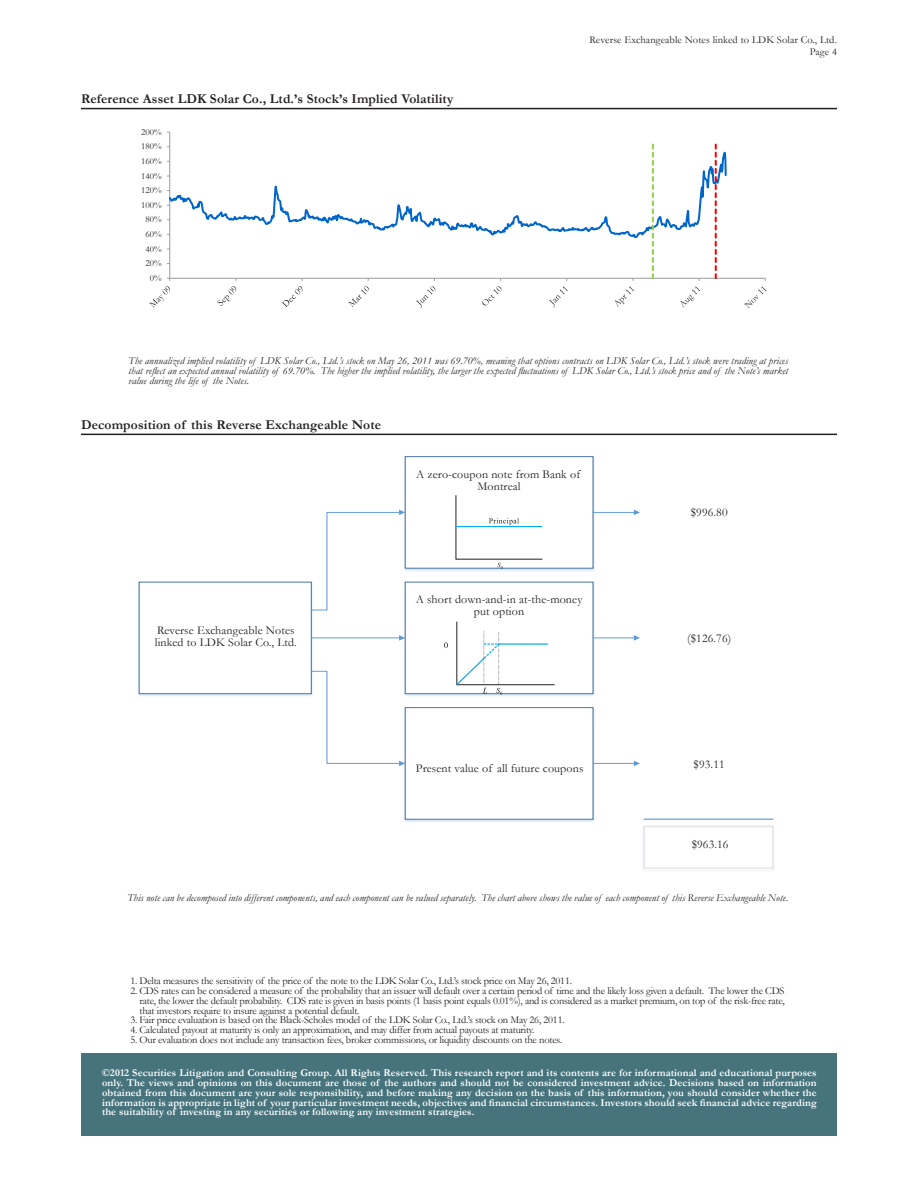
<style>
.page{position:relative;width:918px;height:1188px;background:#fff}
.page>*{position:absolute;margin:0;border:0;box-sizing:border-box;transform-origin:0 0}
.t1{font:700 13.5px "Garamond";letter-spacing:.01em;color:#231f20}
.t2{font:12px/12px "Garamond";letter-spacing:.01em;color:#231f20;text-align:center}
.t3{font:10.5px/9.8px "Garamond";letter-spacing:-.02em;color:#231f20;text-align:justify}
.t4{font:700 10.5px/9.8px "Garamond";letter-spacing:.01em;color:#fff;text-align:justify}
.t5{font:italic 10.5px/9.8px "Garamond";letter-spacing:.01em;color:#231f20;text-align:justify}
.t6{font:10.5px "Garamond";letter-spacing:.01em;color:#231f20}
.t7{font:9.3px "Garamond";color:#231f20}
</style>
<div class="page">
<hr style="left:81px;top:108px;width:756px;height:1px;background:#231f20">
<hr style="left:81px;top:434px;width:756px;height:1px;background:#231f20">
<hr style="left:169px;top:132px;width:1px;height:146px;background:#989a9d">
<hr style="left:170px;top:278px;width:595px;height:1px;background:#989a9d">
<svg style="left:170px;top:151px;width:557px;height:89px"></svg>
<svg style="left:652px;top:143px;width:2px;height:135px"></svg>
<svg style="left:715px;top:143px;width:2px;height:135px"></svg>
<svg style="left:149px;top:278px;width:21px;height:30px"></svg>
<svg style="left:218px;top:278px;width:19px;height:28px"></svg>
<svg style="left:282px;top:278px;width:21px;height:30px"></svg>
<svg style="left:348px;top:278px;width:21px;height:29px"></svg>
<svg style="left:416px;top:278px;width:19px;height:30px"></svg>
<svg style="left:482px;top:278px;width:20px;height:27px"></svg>
<svg style="left:549px;top:278px;width:19px;height:29px"></svg>
<svg style="left:615px;top:278px;width:19px;height:29px"></svg>
<svg style="left:681px;top:278px;width:19px;height:30px"></svg>
<svg style="left:744px;top:278px;width:23px;height:30px"></svg>
<div style="left:139px;top:582px;width:173px;height:112px;border:1px solid #41719c"></div>
<img style="left:404px;top:456px;width:194px;height:115px">
<div style="left:405px;top:457px;width:188px;height:111px;background:#fff"></div>
<div style="left:405px;top:456px;width:188px;height:112px;border:1px solid #41719c"></div>
<img style="left:404px;top:581px;width:194px;height:115px">
<div style="left:405px;top:582px;width:188px;height:112px;background:#fff"></div>
<div style="left:405px;top:582px;width:188px;height:112px;border:1px solid #41719c"></div>
<img style="left:404px;top:707px;width:192px;height:115px">
<div style="left:405px;top:708px;width:188px;height:111px;background:#fff"></div>
<div style="left:405px;top:707px;width:188px;height:113px;border:1px solid #41719c"></div>
<svg style="left:310px;top:510px;width:95px;height:101px"></svg>
<svg style="left:310px;top:671px;width:95px;height:95px"></svg>
<hr style="left:593px;top:763px;width:42px;height:1px;background:#5b9bd5">
<svg style="left:634px;top:761px;width:6px;height:5px"></svg>
<hr style="left:593px;top:638px;width:42px;height:1px;background:#5b9bd5">
<svg style="left:634px;top:635px;width:6px;height:6px"></svg>
<hr style="left:593px;top:512px;width:42px;height:1px;background:#5b9bd5">
<svg style="left:634px;top:510px;width:6px;height:5px"></svg>
<hr style="left:311px;top:638px;width:89px;height:1px;background:#5b9bd5">
<svg style="left:399px;top:635px;width:6px;height:6px"></svg>
<div style="left:644px;top:826px;width:129px;height:42px;border:1px solid #dbdcde"></div>
<hr style="left:644px;top:819px;width:129px;height:1px;background:#5b9bd5">
<div style="left:82px;top:1053px;width:755px;height:82px;background:#46737c"></div>
<svg style="left:455px;top:495px;width:88px;height:74px"></svg>
<svg style="left:444px;top:642px;width:4px;height:6px"></svg>
<svg style="left:455px;top:622px;width:100px;height:73px"></svg>
<p class="t6" style="left:590px;top:33px;width:249px">Reverse Exchangeable Notes linked to LDK Solar Co., Ltd.</p>
<p class="t1" style="left:81px;top:90px;width:374px">Reference Asset LDK Solar Co., Ltd.’s Stock’s Implied Volatility</p>
<p class="t7" style="left:141px;top:125px;width:22px">200%</p>
<p class="t7" style="left:141px;top:140px;width:22px">180%</p>
<p class="t7" style="left:141px;top:155px;width:22px">160%</p>
<p class="t7" style="left:141px;top:169px;width:22px">140%</p>
<p class="t7" style="left:141px;top:184px;width:22px">120%</p>
<p class="t7" style="left:141px;top:199px;width:22px">100%</p>
<p class="t7" style="left:145px;top:213px;width:18px">80%</p>
<p class="t7" style="left:145px;top:228px;width:18px">60%</p>
<p class="t7" style="left:145px;top:242px;width:18px">40%</p>
<p class="t7" style="left:145px;top:257px;width:18px">20%</p>
<p class="t7" style="left:150px;top:272px;width:13px">0%</p>
<p class="t3" style="left:810px;top:47px;width:29px">Page 4</p>
<p class="t5" style="left:129px;top:356px;width:661px">The annualized implied volatility of LDK Solar Co., Ltd.’s stock on May 26, 2011 was 69.70%, meaning that options contracts on LDK Solar Co., Ltd.’s stock were trading at prices that reflect an expected annual volatility of 69.70%. The higher the implied volatility, the larger the expected fluctuations of LDK Solar Co., Ltd.’s stock price and of the Note’s market value during the life of the Notes.</p>
<p class="t1" style="left:81px;top:416px;width:302px">Decomposition of this Reverse Exchangeable Note</p>
<p class="t2" style="left:416px;top:468px;width:166px">A zero-coupon note from Bank of<br>Montreal</p>
<p class="t2" style="left:691px;top:506px;width:38px">$996.80</p>
<p class="t2" style="left:155px;top:624px;width:143px;text-align:left">Reverse Exchangeable Notes linked to LDK Solar Co., Ltd.</p>
<p class="t2" style="left:416px;top:593px;width:168px">A short down-and-in at-the-money put option</p>
<p class="t2" style="left:687px;top:632px;width:46px">($126.76)</p>
<p class="t2" style="left:416px;top:762px;width:169px">Present value of all future coupons</p>
<p class="t2" style="left:694px;top:758px;width:33px">$93.11</p>
<p class="t2" style="left:692px;top:838px;width:38px">$963.16</p>
<p class="t5" style="left:127px;top:892px;width:662px">This note can be decomposed into different components, and each component can be valued separately. The chart above shows the value of each component of this Reverse Exchangeable Note.</p>
<p class="t3" style="left:130px;top:976px;width:443px">1. Delta measures the sensitivity of the price of the note to the LDK Solar Co., Ltd.’s stock price on May 26, 2011.</p>
<p class="t3" style="left:139px;top:986px;width:647px;text-indent:-9px">2. CDS rates can be considered a measure of the probability that an issuer will default over a certain period of time and the likely loss given a default. The lower the CDS rate, the lower the default probability. CDS rate is given in basis points (1 basis point equals 0.01%), and is considered as a market premium, on top of the risk-free rate, that investors require to insure against a potential default.</p>
<p class="t3" style="left:130px;top:1015px;width:436px">3. Fair price evaluation is based on the Black-Scholes model of the LDK Solar Co., Ltd.’s stock on May 26, 2011.</p>
<p class="t3" style="left:130px;top:1025px;width:406px">4. Calculated payout at maturity is only an approximation, and may differ from actual payouts at maturity.</p>
<p class="t3" style="left:130px;top:1034px;width:433px">5. Our evaluation does not include any transaction fees, broker commissions, or liquidity discounts on the notes.</p>
<p class="t4" style="left:102px;top:1068px;width:716px">©2012 Securities Litigation and Consulting Group. All Rights Reserved. This research report and its contents are for informational and educational purposes only. The views and opinions on this document are those of the authors and should not be considered investment advice. Decisions based on information obtained from this document are your sole responsibility, and before making any decision on the basis of this information, you should consider whether the information is appropriate in light of your particular investment needs, objectives and financial circumstances. Investors should seek financial advice regarding the suitability of investing in any securities or following any investment strategies.</p>
</div>
